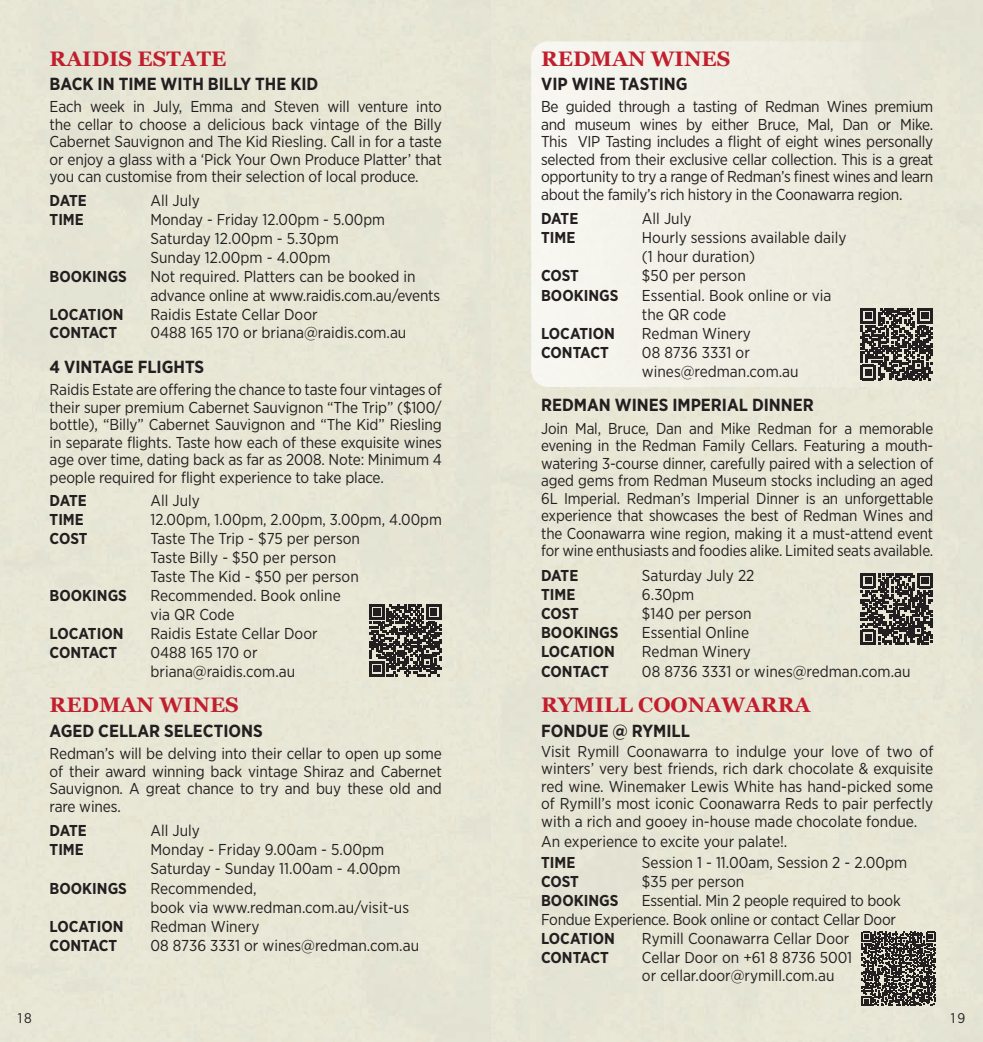
<style>
.page{position:relative;width:983px;height:1042px;background:#fff}
.page>*{position:absolute;margin:0;border:0;box-sizing:border-box;transform-origin:0 0}
.t1{font:700 21px "Georgia";color:#c11f2d}
.t2{font:700 17.5px "Gotham Narrow";color:#231f20}
.t3{font:15.75px/17.5px "Gotham Narrow";color:#231f20}
.t4{font:700 15.75px "Gotham Narrow";color:#231f20}
.t5{font:15.75px/18.9px "Gotham Narrow";letter-spacing:-.02em;color:#231f20}
.t6{font:14px "Gotham Narrow";color:#231f20}
</style>
<div class="page">
<div style="left:0;top:0;width:982px;height:1042px;background:#e8e6d5"></div>
<svg style="left:369px;top:604px;width:72px;height:72px;background:#5e5a56"></svg>
<svg style="left:531px;top:41px;width:402px;height:346px;background:#efeee3"></svg>
<svg style="left:860px;top:573px;width:72px;height:72px;background:#605d58"></svg>
<svg style="left:860px;top:308px;width:72px;height:72px;background:#5f5c58"></svg>
<svg style="left:861px;top:931px;width:74px;height:75px;background:#5d5a55"></svg>
<h1 class="t1" style="left:50px;top:42px;width:178px">RAIDIS ESTATE</h1>
<p class="t2" style="left:50px;top:72px;width:270px">BACK IN TIME WITH BILLY THE KID</p>
<p class="t3" style="left:50px;top:98px;width:393px;text-align:justify">Each week in July, Emma and Steven will venture into the cellar to choose a delicious back vintage of the Billy Cabernet Sauvignon and The Kid Riesling. Call in for a taste or enjoy a glass with a ‘Pick Your Own Produce Platter’ that you can customise from their selection of local produce.</p>
<p class="t4" style="left:50px;top:190px;width:39px">DATE</p>
<p class="t3" style="left:150px;top:191px;width:51px">All July</p>
<p class="t4" style="left:50px;top:209px;width:36px">TIME</p>
<p class="t3" style="left:150px;top:210px;width:236px;line-height:18.9px">Monday - Friday 12.00pm - 5.00pm<br>Saturday 12.00pm - 5.30pm<br>Sunday 12.00pm - 4.00pm</p>
<p class="t4" style="left:50px;top:266px;width:79px">BOOKINGS</p>
<p class="t3" style="left:150px;top:266px;width:291px;line-height:18.9px">Not required. Platters can be booked in advance online at www.raidis.com.au/events</p>
<p class="t4" style="left:50px;top:304px;width:75px">LOCATION</p>
<p class="t3" style="left:150px;top:305px;width:169px">Raidis Estate Cellar Door</p>
<p class="t4" style="left:50px;top:323px;width:69px">CONTACT</p>
<p class="t3" style="left:150px;top:324px;width:257px">0488 165 170 or briana@raidis.com.au</p>
<p class="t2" style="left:50px;top:355px;width:156px">4 VINTAGE FLIGHTS</p>
<p class="t3" style="left:50px;top:380px;width:393px;text-align:justify">Raidis Estate are offering the chance to taste four vintages of their super premium Cabernet Sauvignon “The Trip” ($100/ bottle), “Billy” Cabernet Sauvignon and “The Kid” Riesling in separate flights. Taste how each of these exquisite wines age over time, dating back as far as 2008. Note: Minimum 4 people required for flight experience to take place.</p>
<p class="t4" style="left:50px;top:491px;width:39px">DATE</p>
<p class="t3" style="left:150px;top:492px;width:51px">All July</p>
<p class="t4" style="left:50px;top:510px;width:36px">TIME</p>
<p class="t3" style="left:150px;top:511px;width:293px">12.00pm, 1.00pm, 2.00pm, 3.00pm, 4.00pm</p>
<p class="t4" style="left:50px;top:528px;width:39px">COST</p>
<p class="t3" style="left:150px;top:529px;width:211px;line-height:18.9px">Taste The Trip - $75 per person<br>Taste Billy - $50 per person<br>Taste The Kid - $50 per person</p>
<p class="t4" style="left:50px;top:585px;width:79px">BOOKINGS</p>
<p class="t3" style="left:150px;top:585px;width:192px;line-height:18.9px">Recommended. Book online via QR Code</p>
<p class="t4" style="left:50px;top:623px;width:75px">LOCATION</p>
<p class="t3" style="left:150px;top:624px;width:169px">Raidis Estate Cellar Door</p>
<p class="t4" style="left:50px;top:642px;width:69px">CONTACT</p>
<p class="t3" style="left:150px;top:642px;width:146px;line-height:18.9px">0488 165 170 or briana@raidis.com.au</p>
<h1 class="t1" style="left:50px;top:689px;width:191px">REDMAN WINES</h1>
<p class="t2" style="left:50px;top:719px;width:215px">AGED CELLAR SELECTIONS</p>
<p class="t3" style="left:50px;top:744px;width:393px;text-align:justify">Redman’s will be delving into their cellar to open up some of their award winning back vintage Shiraz and Cabernet Sauvignon. A great chance to try and buy these old and rare wines.</p>
<p class="t4" style="left:50px;top:820px;width:39px">DATE</p>
<p class="t3" style="left:150px;top:821px;width:51px">All July</p>
<p class="t4" style="left:50px;top:839px;width:36px">TIME</p>
<p class="t3" style="left:150px;top:839px;width:252px;line-height:19.2px">Monday - Friday 9.00am - 5.00pm<br>Saturday - Sunday 11.00am - 4.00pm</p>
<p class="t4" style="left:50px;top:878px;width:79px">BOOKINGS</p>
<p class="t3" style="left:150px;top:878px;width:260px;line-height:19.2px">Recommended,<br>book via www.redman.com.au/visit-us</p>
<p class="t4" style="left:50px;top:916px;width:75px">LOCATION</p>
<p class="t3" style="left:150px;top:917px;width:110px">Redman Winery</p>
<p class="t4" style="left:50px;top:935px;width:69px">CONTACT</p>
<p class="t3" style="left:150px;top:937px;width:270px">08 8736 3331 or wines@redman.com.au</p>
<h1 class="t1" style="left:541px;top:42px;width:191px">REDMAN WINES</h1>
<p class="t2" style="left:541px;top:72px;width:148px">VIP WINE TASTING</p>
<p class="t3" style="left:541px;top:98px;width:393px;text-align:justify">Be guided through a tasting of Redman Wines premium and museum wines by either Bruce, Mal, Dan or Mike.<br>This VIP Tasting includes a flight of eight wines personally selected from their exclusive cellar collection. This is a great opportunity to try a range of Redman’s finest wines and learn about the family’s rich history in the Coonawarra region.</p>
<p class="t4" style="left:541px;top:208px;width:39px">DATE</p>
<p class="t3" style="left:641px;top:209px;width:51px">All July</p>
<p class="t4" style="left:541px;top:227px;width:36px">TIME</p>
<p class="t3" style="left:641px;top:228px;width:206px;line-height:19.2px">Hourly sessions available daily (1 hour duration)</p>
<p class="t4" style="left:541px;top:266px;width:39px">COST</p>
<p class="t3" style="left:641px;top:267px;width:105px">$50 per person</p>
<p class="t4" style="left:541px;top:285px;width:79px">BOOKINGS</p>
<p class="t3" style="left:641px;top:285px;width:191px;line-height:19.2px">Essential. Book online or via the QR code</p>
<p class="t4" style="left:541px;top:323px;width:75px">LOCATION</p>
<p class="t3" style="left:641px;top:324px;width:110px">Redman Winery</p>
<p class="t4" style="left:541px;top:343px;width:69px">CONTACT</p>
<p class="t3" style="left:641px;top:343px;width:158px;line-height:18.9px">08 8736 3331 or wines@redman.com.au</p>
<p class="t2" style="left:541px;top:394px;width:274px">REDMAN WINES IMPERIAL DINNER</p>
<p class="t3" style="left:541px;top:419px;width:393px;text-align:justify">Join Mal, Bruce, Dan and Mike Redman for a memorable evening in the Redman Family Cellars. Featuring a mouth&shy;watering 3-course dinner, carefully paired with a selection of aged gems from Redman Museum stocks including an aged 6L Imperial. Redman’s Imperial Dinner is an unforgettable experience that showcases the best of Redman Wines and the Coonawarra wine region, making it a must-attend event for wine enthusiasts and foodies alike. Limited seats available.</p>
<p class="t4" style="left:541px;top:565px;width:39px">DATE</p>
<p class="t3" style="left:641px;top:566px;width:114px">Saturday July 22</p>
<p class="t4" style="left:541px;top:584px;width:36px">TIME</p>
<p class="t3" style="left:641px;top:585px;width:54px">6.30pm</p>
<p class="t4" style="left:541px;top:603px;width:39px">COST</p>
<p class="t3" style="left:641px;top:604px;width:111px">$140 per person</p>
<p class="t4" style="left:541px;top:622px;width:79px">BOOKINGS</p>
<p class="t3" style="left:641px;top:623px;width:109px">Essential Online</p>
<p class="t4" style="left:541px;top:641px;width:75px">LOCATION</p>
<p class="t3" style="left:641px;top:643px;width:110px">Redman Winery</p>
<p class="t4" style="left:541px;top:661px;width:69px">CONTACT</p>
<p class="t3" style="left:641px;top:662px;width:270px">08 8736 3331 or wines@redman.com.au</p>
<h1 class="t1" style="left:541px;top:689px;width:271px">RYMILL COONAWARRA</h1>
<p class="t2" style="left:541px;top:719px;width:150px">FONDUE @ RYMILL</p>
<p class="t3" style="left:541px;top:742px;width:393px;text-align:justify">Visit Rymill Coonawarra to indulge your love of two of winters’ very best friends, rich dark chocolate &amp; exquisite red wine. Winemaker Lewis White has hand-picked some of Rymill’s most iconic Coonawarra Reds to pair perfectly with a rich and gooey in-house made chocolate fondue.</p>
<p class="t3" style="left:541px;top:832px;width:248px">An experience to excite your palate!.</p>
<p class="t4" style="left:541px;top:852px;width:36px">TIME</p>
<p class="t3" style="left:641px;top:853px;width:267px">Session 1 - 11.00am, Session 2 - 2.00pm</p>
<p class="t4" style="left:541px;top:871px;width:39px">COST</p>
<p class="t3" style="left:641px;top:872px;width:104px">$35 per person</p>
<p class="t4" style="left:541px;top:890px;width:79px">BOOKINGS</p>
<p class="t5" style="left:541px;top:890px;width:361px;text-indent:101px">Essential. Min 2 people required to book<br>Fondue Experience. Book online or contact Cellar Door</p>
<p class="t4" style="left:541px;top:928px;width:75px">LOCATION</p>
<p class="t3" style="left:641px;top:929px;width:209px">Rymill Coonawarra Cellar Door</p>
<p class="t4" style="left:541px;top:947px;width:69px">CONTACT</p>
<p class="t3" style="left:641px;top:947px;width:212px;line-height:18.9px">Cellar Door on +61 8 8736 5001 or cellar.door@rymill.com.au</p>
<p class="t6" style="left:18px;top:1009px;width:16px">18</p>
<p class="t6" style="left:950px;top:1009px;width:16px">19</p>
</div>
